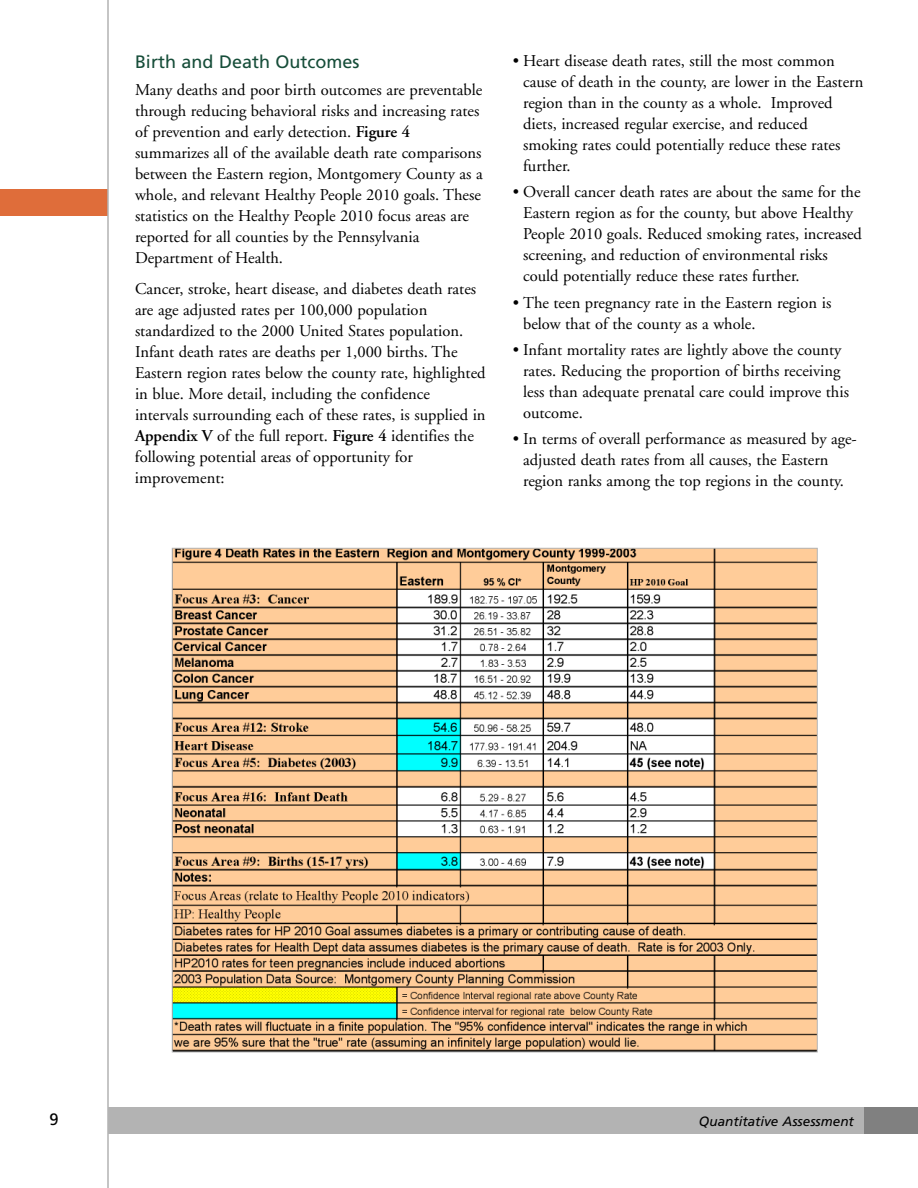
<style>
.page{position:relative;width:918px;height:1188px;background:#fff}
.page>*{position:absolute;margin:0;border:0;box-sizing:border-box;transform-origin:0 0}
.t1{font:18px "Frutiger";color:#164d39}
.t2{font:16.5px/21px "Adobe Garamond";color:#000}
.t3{font:16.5px "Frutiger";color:#000}
.t4{font:italic 13.5px "Frutiger";color:#000}
.s1{font-weight:600}
</style>
<div class="page">
<div style="left:0;top:189px;width:108px;height:27px;background:#df6d3a"></div>
<hr style="left:107px;top:0;width:2px;height:1188px;background:#b3b3b3">
<div style="left:108px;top:1107px;width:785px;height:27px;background:#b3b3b3"></div>
<div style="left:864px;top:1107px;width:54px;height:27px;background:#808080"></div>
<img style="left:174px;top:550px;width:642px;height:500px">
<p class="t1" style="left:135px;top:54px;width:226px">Birth and Death Outcomes</p>
<p class="t2" style="left:135px;top:81px;width:349px">Many deaths and poor birth outcomes are preventable through reducing behavioral risks and increasing rates of prevention and early detection. <span class="s1">Figure 4 </span>summarizes all of the available death rate comparisons between the Eastern region, Montgomery County as a whole, and relevant Healthy People 2010 goals. These statistics on the Healthy People 2010 focus areas are reported for all counties by the Pennsylvania Department of Health.</p>
<p class="t2" style="left:135px;top:279px;width:352px">Cancer, stroke, heart disease, and diabetes death rates are age adjusted rates per 100,000 population standardized to the 2000 United States population.<br>Infant death rates are deaths per 1,000 births. The Eastern region rates below the county rate, highlighted in blue. More detail, including the confidence intervals surrounding each of these rates, is supplied in <span class="s1">Appendix V</span> of the full report. <span class="s1">Figure 4</span> identifies the following potential areas of opportunity for improvement:</p>
<p class="t2" style="left:523px;top:52px;width:342px;text-indent:-10px">• Heart disease death rates, still the most common cause of death in the county, are lower in the Eastern region than in the county as a whole. Improved diets, increased regular exercise, and reduced smoking rates could potentially reduce these rates further.</p>
<p class="t2" style="left:523px;top:183px;width:340px;text-indent:-10px">• Overall cancer death rates are about the same for the Eastern region as for the county, but above Healthy People 2010 goals. Reduced smoking rates, increased screening, and reduction of environmental risks could potentially reduce these rates further.</p>
<p class="t2" style="left:523px;top:293px;width:310px;text-indent:-10px">• The teen pregnancy rate in the Eastern region is below that of the county as a whole.</p>
<p class="t2" style="left:523px;top:341px;width:327px;text-indent:-10px">• Infant mortality rates are lightly above the county rates. Reducing the proportion of births receiving less than adequate prenatal care could improve this outcome.</p>
<p class="t2" style="left:523px;top:430px;width:335px;text-indent:-10px">• In terms of overall performance as measured by age&shy;adjusted death rates from all causes, the Eastern region ranks among the top regions in the county.</p>
<p class="t3" style="left:49px;top:1113px;width:11px">9</p>
<p class="t4" style="left:699px;top:1116px;width:156px">Quantitative Assessment</p>
</div>
